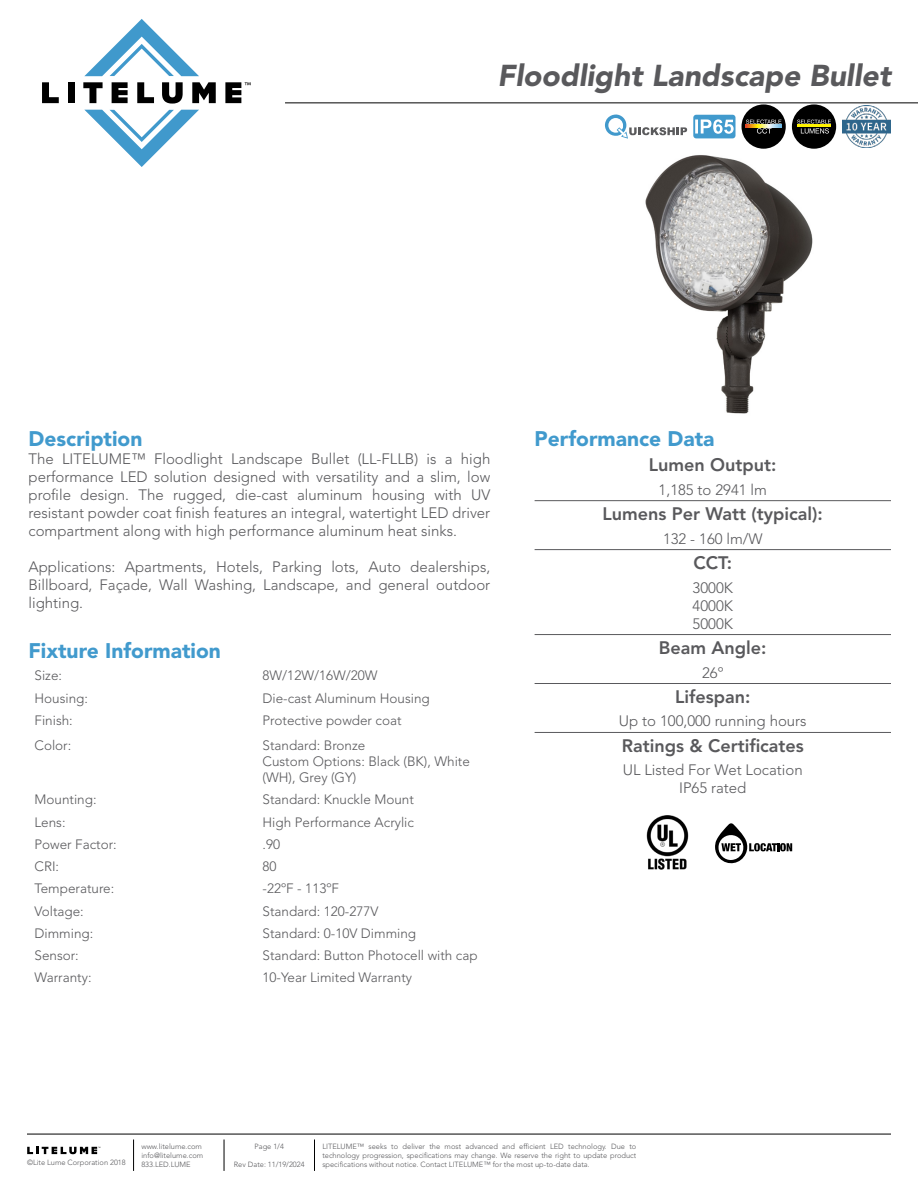
<style>
.page{position:relative;width:918px;height:1188px;background:#fff}
.page>*{position:absolute;margin:0;border:0;box-sizing:border-box;transform-origin:0 0}
.t1{font:italic 900 30px "Avenir LT Std";color:#59595c}
.t2{font:900 21px "Avenir LT Std";color:#419acd}
.t3{font:800 18px "Avenir LT Std";color:#59595c}
.t4{font:300 15px/18px "Avenir LT Std";color:#59595c;text-align:justify}
.t5{font:300 13.5px/16.2px "Avenir LT Std";color:#59595c}
.t6{font:300 7.5px/9px "Avenir LT Std";color:#59595c;text-align:justify}
</style>
<div class="page">
<hr style="left:27px;top:1134px;width:864px;height:1px;background:#000">
<hr style="left:285px;top:103px;width:633px;height:1px;background:#000">
<hr style="left:133px;top:1140px;width:1px;height:31px;background:#000">
<hr style="left:224px;top:1140px;width:1px;height:31px;background:#000">
<hr style="left:314px;top:1140px;width:1px;height:31px;background:#000">
<svg style="left:27px;top:1147px;width:73px;height:7px"></svg>
<svg style="left:42px;top:82px;width:17px;height:21px"></svg>
<div style="left:68px;top:82px;width:7px;height:21px;background:#000"></div>
<svg style="left:83px;top:82px;width:20px;height:21px"></svg>
<svg style="left:112px;top:82px;width:16px;height:21px"></svg>
<svg style="left:137px;top:82px;width:17px;height:21px"></svg>
<svg style="left:162px;top:82px;width:21px;height:22px"></svg>
<svg style="left:192px;top:82px;width:24px;height:21px"></svg>
<svg style="left:84px;top:19px;width:115px;height:57px"></svg>
<svg style="left:85px;top:110px;width:114px;height:57px"></svg>
<svg style="left:225px;top:82px;width:26px;height:21px"></svg>
<hr style="left:535px;top:500px;width:356px;height:1px;background:#59595c">
<hr style="left:535px;top:549px;width:356px;height:1px;background:#59595c">
<hr style="left:535px;top:634px;width:356px;height:1px;background:#59595c">
<hr style="left:535px;top:683px;width:356px;height:1px;background:#59595c">
<hr style="left:535px;top:732px;width:356px;height:1px;background:#59595c">
<svg style="left:715px;top:823px;width:77px;height:41px"></svg>
<img style="left:646px;top:816px;width:43px;height:53px">
<img style="left:645px;top:155px;width:168px;height:259px">
<img style="left:842px;top:105px;width:49px;height:43px">
<svg style="left:693px;top:115px;width:43px;height:23px"></svg>
<div style="left:742px;top:104px;width:44px;height:45px;background:#000;border-radius:50%"></div>
<svg style="left:746px;top:120px;width:35px;height:14px"></svg>
<svg style="left:746px;top:124px;width:36px;height:3px"></svg>
<div style="left:792px;top:104px;width:44px;height:45px;background:#000;border-radius:50%"></div>
<svg style="left:797px;top:120px;width:34px;height:14px"></svg>
<hr style="left:797px;top:124px;width:34px;height:3px;background:#fff200">
<svg style="left:605px;top:115px;width:82px;height:24px"></svg>
<h1 class="t1" style="left:498px;top:57px;width:395px">Floodlight Landscape Bullet</h1>
<h2 class="t2" style="left:29px;top:426px;width:115px">Description</h2>
<p class="t4" style="left:29px;top:450px;width:463px">The LITELUME™ Floodlight Landscape Bullet (LL-FLLB) is a high performance LED solution designed with versatility and a slim, low profile design. The rugged, die-cast aluminum housing with UV resistant powder coat finish features an integral, watertight LED driver compartment along with high performance aluminum heat sinks.</p>
<p class="t4" style="left:29px;top:558px;width:463px">Applications: Apartments, Hotels, Parking lots, Auto dealerships, Billboard, Façade, Wall Washing, Landscape, and general outdoor lighting.</p>
<h2 class="t2" style="left:29px;top:638px;width:194px">Fixture Information</h2>
<p class="t5" style="left:35px;top:668px;width:29px">Size:</p>
<p class="t5" style="left:263px;top:668px;width:117px">8W/12W/16W/20W</p>
<p class="t5" style="left:35px;top:690px;width:55px">Housing:</p>
<p class="t5" style="left:263px;top:690px;width:169px">Die-cast Aluminum Housing</p>
<p class="t5" style="left:35px;top:712px;width:40px">Finish:</p>
<p class="t5" style="left:263px;top:712px;width:141px">Protective powder coat</p>
<p class="t5" style="left:35px;top:737px;width:38px">Color:</p>
<p class="t5" style="left:263px;top:737px;width:209px">Standard: Bronze<br>Custom Options: Black (BK), White (WH), Grey (GY)</p>
<p class="t5" style="left:35px;top:792px;width:64px">Mounting:</p>
<p class="t5" style="left:263px;top:792px;width:153px">Standard: Knuckle Mount</p>
<p class="t5" style="left:35px;top:814px;width:33px">Lens:</p>
<p class="t5" style="left:263px;top:814px;width:153px">High Performance Acrylic</p>
<p class="t5" style="left:35px;top:836px;width:84px">Power Factor:</p>
<p class="t5" style="left:263px;top:836px;width:19px">.90</p>
<p class="t5" style="left:35px;top:858px;width:26px">CRI:</p>
<p class="t5" style="left:263px;top:858px;width:16px">80</p>
<p class="t5" style="left:35px;top:881px;width:81px">Temperature:</p>
<p class="t5" style="left:263px;top:881px;width:78px">-22ºF - 113ºF</p>
<p class="t5" style="left:35px;top:903px;width:51px">Voltage:</p>
<p class="t5" style="left:263px;top:903px;width:117px">Standard: 120-277V</p>
<p class="t5" style="left:35px;top:925px;width:60px">Dimming:</p>
<p class="t5" style="left:263px;top:925px;width:155px">Standard: 0-10V Dimming</p>
<p class="t5" style="left:35px;top:947px;width:46px">Sensor:</p>
<p class="t5" style="left:263px;top:947px;width:217px">Standard: Button Photocell with cap</p>
<p class="t5" style="left:35px;top:969px;width:59px">Warranty:</p>
<p class="t5" style="left:263px;top:969px;width:151px">10-Year Limited Warranty</p>
<h2 class="t2" style="left:535px;top:426px;width:181px">Performance Data</h2>
<p class="t3" style="left:649px;top:454px;width:129px">Lumen Output:</p>
<p class="t4" style="left:659px;top:481px;width:110px">1,185 to 2941 lm</p>
<p class="t3" style="left:603px;top:503px;width:222px">Lumens Per Watt (typical):</p>
<p class="t4" style="left:663px;top:529px;width:101px">132 - 160 lm/W</p>
<p class="t3" style="left:693px;top:552px;width:40px">CCT:</p>
<p class="t4" style="left:693px;top:578px;width:42px">3000K 4000K 5000K</p>
<p class="t3" style="left:659px;top:637px;width:109px">Beam Angle:</p>
<p class="t4" style="left:702px;top:663px;width:23px">26º</p>
<p class="t3" style="left:675px;top:686px;width:77px">Lifespan:</p>
<p class="t4" style="left:619px;top:712px;width:189px">Up to 100,000 running hours</p>
<p class="t3" style="left:622px;top:735px;width:184px">Ratings &amp; Certificates</p>
<p class="t4" style="left:623px;top:761px;width:182px;text-align:center">UL Listed For Wet Location<br>IP65 rated</p>
<p class="t6" style="left:141px;top:1142px;width:63px;text-align:left">www.litelume.com info@litelume.com<br>833.LED.LUME</p>
<p class="t6" style="left:255px;top:1142px;width:31px">Page 1/4</p>
<p class="t6" style="left:27px;top:1158px;width:100px">©Lite Lume Corporation 2018</p>
<p class="t6" style="left:234px;top:1160px;width:72px">Rev Date: 11/19/2024</p>
<p class="t6" style="left:322px;top:1142px;width:316px">LITELUME™ seeks to deliver the most advanced and efficient LED technology. Due to technology progression, specifications may change. We reserve the right to update product specifications without notice. Contact LITELUME™ for the most up-to-date data.</p>
</div>
